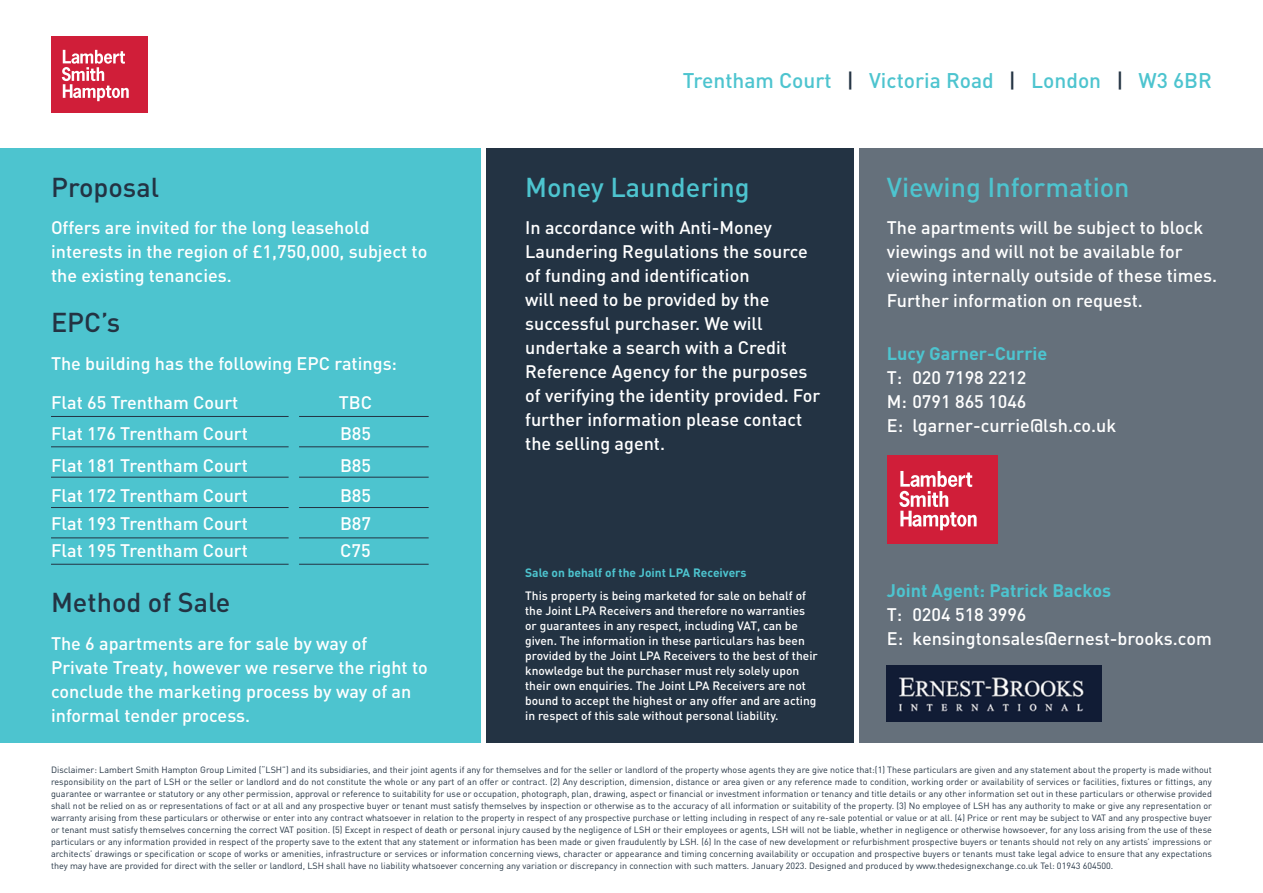
<style>
.page{position:relative;width:1263px;height:893px;background:#fff}
.page>*{position:absolute;margin:0;border:0;box-sizing:border-box;transform-origin:0 0}
.t1{font:500 27px "DIN";color:#4dc4cf}
.t2{font:500 27px "DIN";color:#233343}
.t3{font:500 21px "DIN";color:#4dc4cf}
.t4{font:500 18px/24px "DIN";color:#fff}
.t5{font:700 18px "DIN";color:#4dc4cf}
.t6{font:500 12px/15px "DIN";color:#fff}
.t7{font:700 12px "DIN";color:#4dc4cf}
.t8{font:9px/12px "DIN";color:#233343;text-align:justify}
.s1{color:#233343}
</style>
<div class="page">
<div style="left:51px;top:36px;width:96px;height:77px;background:#d01e39"></div>
<svg style="left:62px;top:50px;width:67px;height:51px"></svg>
<div style="left:859px;top:149px;width:404px;height:594px;background:#65707b"></div>
<div style="left:486px;top:149px;width:367px;height:594px;background:#233343"></div>
<div style="left:0;top:149px;width:481px;height:594px;background:#4dc4cf"></div>
<hr style="left:51px;top:416px;width:378px;height:1px;background:#233343">
<hr style="left:51px;top:446px;width:378px;height:1px;background:#233343">
<hr style="left:51px;top:477px;width:378px;height:1px;background:#233343">
<hr style="left:51px;top:507px;width:378px;height:1px;background:#233343">
<hr style="left:51px;top:537px;width:378px;height:1px;background:#233343">
<hr style="left:51px;top:564px;width:378px;height:1px;background:#233343">
<div style="left:289px;top:382px;width:10px;height:210px;background:#4dc4cf"></div>
<img style="left:887px;top:666px;width:214px;height:56px">
<div style="left:887px;top:455px;width:111px;height:88px;background:#d01e39"></div>
<svg style="left:899px;top:471px;width:77px;height:59px"></svg>
<p class="t2" style="left:51px;top:170px;width:110px">Proposal</p>
<p class="t4" style="left:51px;top:215px;width:378px">Offers are invited for the long leasehold interests in the region of £1,750,000, subject to the existing tenancies.</p>
<p class="t2" style="left:51px;top:305px;width:71px">EPC’s</p>
<p class="t4" style="left:51px;top:350px;width:348px">The building has the following EPC ratings:</p>
<p class="t4" style="left:51px;top:389px;width:189px">Flat 65 Trentham Court</p>
<p class="t4" style="left:339px;top:389px;width:35px">TBC</p>
<p class="t4" style="left:51px;top:421px;width:198px">Flat 176 Trentham Court</p>
<p class="t4" style="left:340px;top:421px;width:33px">B85</p>
<p class="t4" style="left:51px;top:452px;width:198px">Flat 181 Trentham Court</p>
<p class="t4" style="left:340px;top:452px;width:33px">B85</p>
<p class="t4" style="left:51px;top:482px;width:198px">Flat 172 Trentham Court</p>
<p class="t4" style="left:340px;top:482px;width:33px">B85</p>
<p class="t4" style="left:51px;top:511px;width:198px">Flat 193 Trentham Court</p>
<p class="t4" style="left:340px;top:511px;width:33px">B87</p>
<p class="t4" style="left:51px;top:538px;width:198px">Flat 195 Trentham Court</p>
<p class="t4" style="left:340px;top:538px;width:32px">C75</p>
<p class="t2" style="left:51px;top:585px;width:181px">Method of Sale</p>
<p class="t4" style="left:51px;top:630px;width:378px">The 6 apartments are for sale by way of Private Treaty, however we reserve the right to conclude the marketing process by way of an informal tender process.</p>
<h2 class="t3" style="left:683px;top:66px;width:531px">Trentham Court <span class="s1">|</span> Victoria Road <span class="s1">|</span> London <span class="s1">|</span> W3 6BR</h2>
<p class="t1" style="left:525px;top:170px;width:226px">Money Laundering</p>
<p class="t4" style="left:525px;top:215px;width:297px">In accordance with Anti-Money<br>Laundering Regulations the source of funding and identification<br>will need to be provided by the successful purchaser. We will undertake a search with a Credit<br>Reference Agency for the purposes of verifying the identity provided. For further information please contact the selling agent.</p>
<p class="t7" style="left:525px;top:565px;width:223px">Sale on behalf of the Joint LPA Receivers</p>
<p class="t6" style="left:525px;top:587px;width:294px">This property is being marketed for sale on behalf of the Joint LPA Receivers and therefore no warranties or guarantees in any respect, including VAT, can be given. The information in these particulars has been provided by the Joint LPA Receivers to the best of their knowledge but the purchaser must rely solely upon their own enquiries. The Joint LPA Receivers are not bound to accept the highest or any offer and are acting in respect of this sale without personal liability.</p>
<p class="t1" style="left:887px;top:170px;width:244px">Viewing Information</p>
<p class="t4" style="left:887px;top:215px;width:332px;line-height:24.5px">The apartments will be subject to block viewings and will not be available for viewing internally outside of these times.<br>Further information on request.</p>
<p class="t5" style="left:887px;top:342px;width:162px">Lucy Garner-Currie</p>
<p class="t4" style="left:887px;top:365px;width:141px">T: 020 7198 2212</p>
<p class="t4" style="left:887px;top:389px;width:141px">M: 0791 865 1046</p>
<p class="t4" style="left:887px;top:413px;width:231px">E: lgarner-currie@lsh.co.uk</p>
<p class="t5" style="left:887px;top:579px;width:226px">Joint Agent: Patrick Backos</p>
<p class="t4" style="left:887px;top:602px;width:141px">T: 0204 518 3996</p>
<p class="t4" style="left:887px;top:626px;width:326px">E: kensingtonsales@ernest-brooks.com</p>
<p class="t8" style="left:51px;top:763px;width:1162px">Disclaimer: Lambert Smith Hampton Group Limited (“LSH”) and its subsidiaries, and their joint agents if any for themselves and for the seller or landlord of the property whose agents they are give notice that:(1) These particulars are given and any statement about the property is made without responsibility on the part of LSH or the seller or landlord and do not constitute the whole or any part of an offer or contract. (2) Any description, dimension, distance or area given or any reference made to condition, working order or availability of services or facilities, fixtures or fittings, any guarantee or warrantee or statutory or any other permission, approval or reference to suitability for use or occupation, photograph, plan, drawing, aspect or financial or investment information or tenancy and title details or any other information set out in these particulars or otherwise provided shall not be relied on as or representations of fact or at all and any prospective buyer or tenant must satisfy themselves by inspection or otherwise as to the accuracy of all information or suitability of the property. (3) No employee of LSH has any authority to make or give any representation or warranty arising from these particulars or otherwise or enter into any contract whatsoever in relation to the property in respect of any prospective purchase or letting including in respect of any re-sale potential or value or at all. (4) Price or rent may be subject to VAT and any prospective buyer or tenant must satisfy themselves concerning the correct VAT position. (5) Except in respect of death or personal injury caused by the negligence of LSH or their employees or agents, LSH will not be liable, whether in negligence or otherwise howsoever, for any loss arising from the use of these particulars or any information provided in respect of the property save to the extent that any statement or information has been made or given fraudulently by LSH. (6) In the case of new development or refurbishment prospective buyers or tenants should not rely on any artists’ impressions or architects’ drawings or specification or scope of works or amenities, infrastructure or services or information concerning views, character or appearance and timing concerning availability or occupation and prospective buyers or tenants must take legal advice to ensure that any expectations they may have are provided for direct with the seller or landlord, LSH shall have no liability whatsoever concerning any variation or discrepancy in connection with such matters. January 2023. Designed and produced by www.thedesignexchange.co.uk Tel: 01943 604500.</p>
</div>
